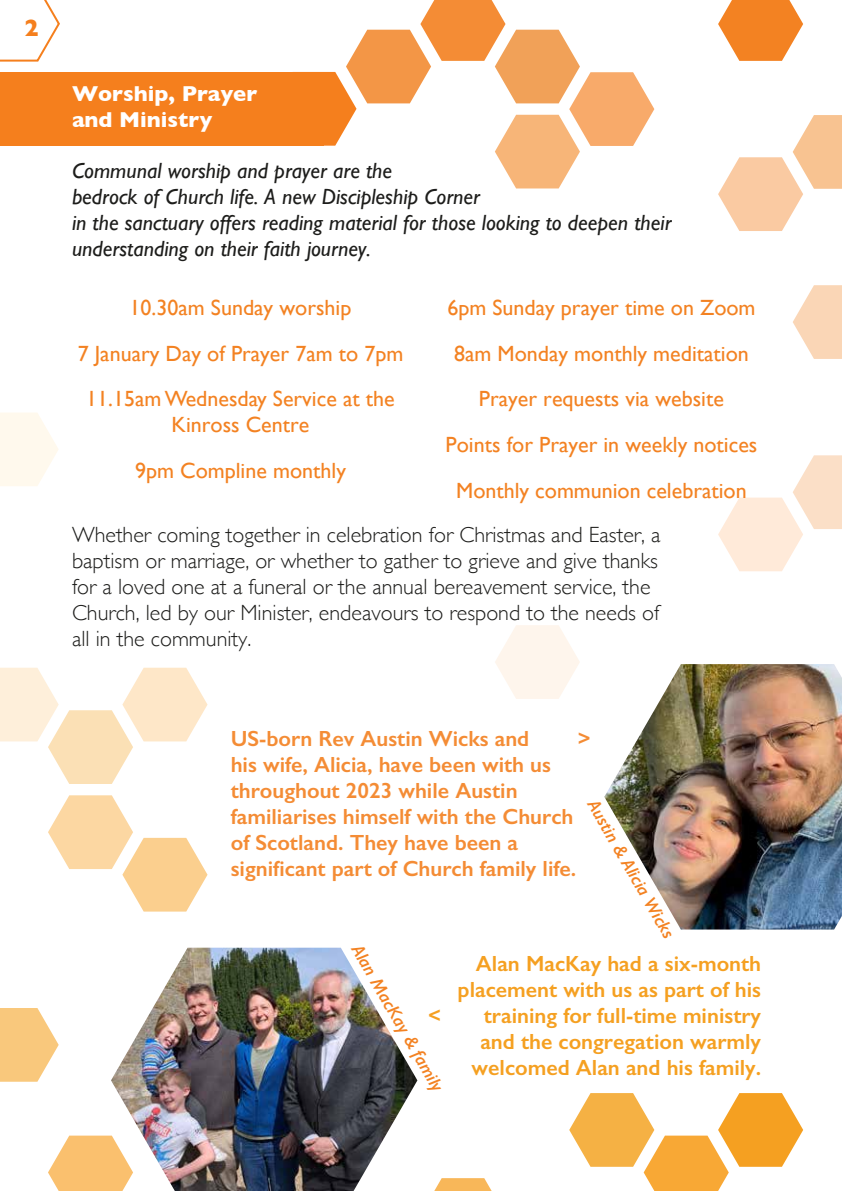
<style>
.page{position:relative;width:842px;height:1191px;background:#fff}
.page>*{position:absolute;margin:0;border:0;box-sizing:border-box;transform-origin:0 0}
.t1{font:700 24px "Gill Sans";color:#f57f1d}
.t2{font:300 22px/26px "Gill Sans";color:#1d1d1b}
.t3{font:22px/45.8px "Gill Sans";color:#f38222;text-align:center}
.t4{font:600 22px/26px "Gill Sans";color:#f48c35}
.t5{font:italic 22px/26px "Gill Sans";color:#1d1d1b}
.t6{font:600 22px/26px "Gill Sans";color:#f5a021;text-align:right}
.t7{font:700 22px/26px "Gill Sans";color:#fff}
.t8{font:italic 600 18px "Gill Sans";color:#f38222}
</style>
<div class="page">
<img style="left:604px;top:664px;width:238px;height:265px">
<img style="left:111px;top:947px;width:306px;height:244px">
<svg style="left:718px;top:0;width:85px;height:61px"></svg>
<svg style="left:495px;top:625px;width:85px;height:74px"></svg>
<svg style="left:569px;top:1093px;width:234px;height:98px"></svg>
<svg style="left:434px;top:1178px;width:58px;height:13px"></svg>
<svg style="left:0;top:413px;width:58px;height:73px"></svg>
<svg style="left:0;top:667px;width:208px;height:117px"></svg>
<svg style="left:48px;top:795px;width:160px;height:116px"></svg>
<svg style="left:0;top:1008px;width:59px;height:73px"></svg>
<svg style="left:48px;top:1135px;width:85px;height:56px"></svg>
<svg style="left:718px;top:115px;width:124px;height:116px"></svg>
<svg style="left:793px;top:285px;width:49px;height:74px"></svg>
<svg style="left:718px;top:455px;width:124px;height:116px"></svg>
<div style="left:0;top:72px;width:323px;height:74px;background:#f57f1d"></div>
<svg style="left:0;top:0;width:60px;height:62px"></svg>
<svg style="left:293px;top:0;width:361px;height:188px"></svg>
<p class="t1" style="left:24px;top:9px;width:16px">2</p>
<p class="t7" style="left:72px;top:80px;width:187px">Worship, Prayer and Ministry</p>
<p class="t5" style="left:72px;top:157px;width:601px">Communal worship and prayer are the<br>bedrock of Church life. A new Discipleship Corner<br>in the sanctuary offers reading material for those looking to deepen their understanding on their faith journey.</p>
<p class="t3" style="left:78px;top:284px;width:327px">10.30am Sunday worship<br>7 January Day of Prayer 7am to 7pm<br>11.15am Wednesday Service at the</p>
<p class="t3" style="left:135px;top:402px;width:212px">Kinross Centre<br>9pm Compline monthly</p>
<p class="t3" style="left:446px;top:284px;width:313px">6pm Sunday prayer time on Zoom<br>8am Monday monthly meditation<br>Prayer requests via website<br>Points for Prayer in weekly notices<br>Monthly communion celebration</p>
<p class="t2" style="left:72px;top:521px;width:590px">Whether coming together in celebration for Christmas and Easter, a baptism or marriage, or whether to gather to grieve and give thanks for a loved one at a funeral or the annual bereavement service, the Church, led by our Minister, endeavours to respond to the needs of all in the community.</p>
<p class="t4" style="left:231px;top:725px;width:300px">US-born Rev Austin Wicks and</p>
<p class="t4" style="left:578px;top:725px;width:14px">&gt;</p>
<p class="t4" style="left:231px;top:751px;width:347px">his wife, Alicia, have been with us throughout 2023 while Austin familiarises himself with the Church of Scotland. They have been a significant part of Church family life.</p>
<p class="t8" style="left:602px;top:796px;width:158px;rotate:60deg">Austin &amp; Alicia Wicks</p>
<p class="t8" style="left:366px;top:940px;width:168px;rotate:60deg">Alan MacKay &amp; family</p>
<p class="t6" style="left:458px;top:950px;width:305px">Alan MacKay had a six-month placement with us as part of his</p>
<p class="t6" style="left:428px;top:1002px;width:14px">&lt;</p>
<p class="t6" style="left:472px;top:1002px;width:291px;text-align:center">training for full-time ministry and the congregation warmly welcomed Alan and his family.</p>
</div>
